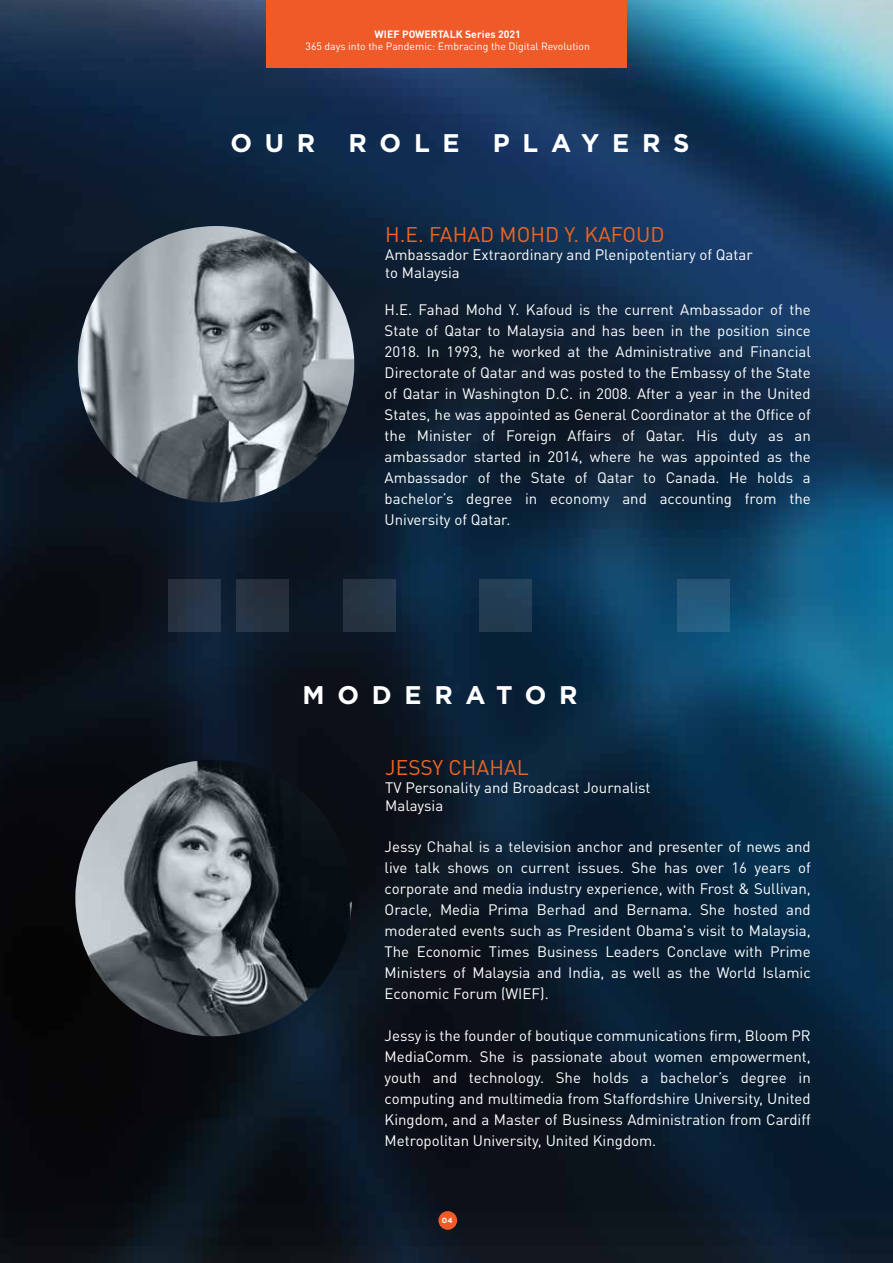
<style>
.page{position:relative;width:893px;height:1263px;background:#fff}
.page>*{position:absolute;margin:0;border:0;box-sizing:border-box;transform-origin:0 0}
.t1{font:700 25.5px "Gotham";letter-spacing:.5em;color:#fff}
.t2{font:21px "DIN Pro";color:#f16522}
.t3{font:15px/21px "DIN Pro";color:#fff;text-align:justify}
.t4{font:10.5px "DIN Pro";color:#fff}
.t5{font:700 10.5px "DIN Pro";color:#fff}
.t6{font:700 7.5px "Gotham";color:#fff}
</style>
<div class="page">
<img style="left:0;top:0;width:893px;height:1263px">
<div style="left:168px;top:579px;width:52px;height:52px;background:#283546"></div>
<div style="left:236px;top:579px;width:52px;height:52px;background:#26313f"></div>
<div style="left:343px;top:579px;width:53px;height:52px;background:#263542"></div>
<div style="left:480px;top:579px;width:52px;height:52px;background:#223c54"></div>
<div style="left:678px;top:579px;width:52px;height:52px;background:#245a7d"></div>
<div style="left:267px;top:0;width:360px;height:67px;background:#f05a28"></div>
<div style="left:438px;top:1211px;width:19px;height:19px;background:#f05a28;border-radius:50%"></div>
<img style="left:75px;top:760px;width:277px;height:276px;border-radius:138px">
<img style="left:78px;top:226px;width:276px;height:276px;border-radius:138px">
<p class="t5" style="left:375px;top:25px;width:148px">WIEF POWERTALK Series 2021</p>
<p class="t4" style="left:305px;top:38px;width:286px">365 days into the Pandemic: Embracing the Digital Revolution</p>
<h1 class="t1" style="left:230px;top:126px;width:86px">OUR</h1>
<h1 class="t1" style="left:348px;top:126px;width:113px">ROLE</h1>
<h1 class="t1" style="left:493px;top:126px;width:198px">PLAYERS</h1>
<h2 class="t2" style="left:385px;top:218px;width:281px">H.E. FAHAD MOHD Y. KAFOUD</h2>
<p class="t3" style="left:385px;top:244px;width:369px;line-height:18px">Ambassador Extraordinary and Plenipotentiary of Qatar to Malaysia</p>
<p class="t3" style="left:385px;top:298px;width:428px">H.E. Fahad Mohd Y. Kafoud is the current Ambassador of the State of Qatar to Malaysia and has been in the position since 2018. In 1993, he worked at the Administrative and Financial Directorate of Qatar and was posted to the Embassy of the State of Qatar in Washington D.C. in 2008. After a year in the United States, he was appointed as General Coordinator at the Office of the Minister of Foreign Affairs of Qatar. His duty as an ambassador started in 2014, where he was appointed as the Ambassador of the State of Qatar to Canada. He holds a bachelor’s degree in economy and accounting from the University of Qatar.</p>
<h1 class="t1" style="left:303px;top:678px;width:276px">MODERATOR</h1>
<h2 class="t2" style="left:385px;top:751px;width:145px">JESSY CHAHAL</h2>
<p class="t3" style="left:385px;top:777px;width:267px;line-height:18px">TV Personality and Broadcast Journalist<br>Malaysia</p>
<p class="t3" style="left:385px;top:834px;width:428px">Jessy Chahal is a television anchor and presenter of news and live talk shows on current issues. She has over 16 years of corporate and media industry experience, with Frost &amp; Sullivan, Oracle, Media Prima Berhad and Bernama. She hosted and moderated events such as President Obama's visit to Malaysia, The Economic Times Business Leaders Conclave with Prime Ministers of Malaysia and India, as well as the World Islamic Economic Forum (WIEF).</p>
<p class="t3" style="left:385px;top:1023px;width:428px">Jessy is the founder of boutique communications firm, Bloom PR MediaComm. She is passionate about women empowerment, youth and technology. She holds a bachelor’s degree in computing and multimedia from Staffordshire University, United Kingdom, and a Master of Business Administration from Cardiff Metropolitan University, United Kingdom.</p>
<p class="t6" style="left:442px;top:1215px;width:12px">04</p>
</div>
